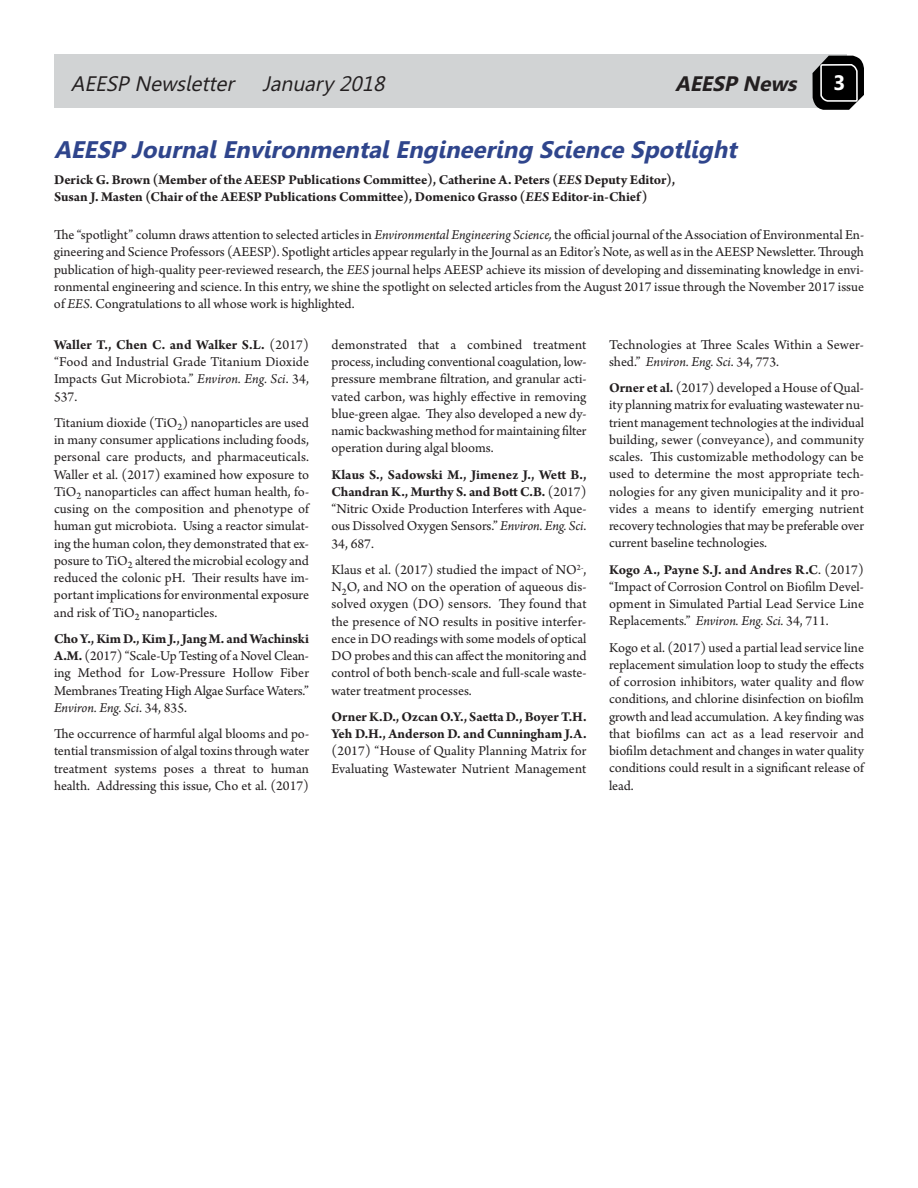
<style>
.page{position:relative;width:918px;height:1188px;background:#fff}
.page>*{position:absolute;margin:0;border:0;box-sizing:border-box;transform-origin:0 0}
.t1{font:italic 700 24px "Leelawadee";color:#2f458c}
.t2{font:italic 21px "Leelawadee";color:#231f20}
.t3{font:italic 700 21px "Leelawadee";color:#231f20}
.t4{font:700 21px "Leelawadee";color:#fff}
.t5{font:14.25px/17.2px "Arno Pro";color:#231f20;text-align:justify}
.t6{font:700 14.25px/17.2px "Arno Pro";color:#231f20}
.s1{font-style:italic}
.s2{font-weight:700}
</style>
<div class="page">
<div style="left:54px;top:54px;width:793px;height:54px;background:#d1d3d4"></div>
<svg style="left:813px;top:56px;width:51px;height:54px"></svg>
<h2 class="t2" style="left:71px;top:75px;width:319px">AEESP Newsletter January 2018</h2>
<h2 class="t3" style="left:675px;top:75px;width:127px">AEESP News</h2>
<h2 class="t4" style="left:833px;top:74px;width:14px">3</h2>
<h1 class="t1" style="left:54px;top:140px;width:689px">AEESP Journal Environmental Engineering Science Spotlight</h1>
<p class="t6" style="left:54px;top:173px;width:623px">Derick G. Brown (Member of the AEESP Publications Committee), Catherine A. Peters (<span class="s1">EES</span> Deputy Editor),<br>Susan J. Masten (Chair of the AEESP Publications Committee), Domenico Grasso (<span class="s1">EES</span> Editor-in-Chief)</p>
<p class="t5" style="left:54px;top:228px;width:812px">The “spotlight” column draws attention to selected articles in <span class="s1">Environmental Engineering Science,</span> the official journal of the Association of Environmental En&shy;gineering and Science Professors (AEESP). Spotlight articles appear regularly in the Journal as an Editor’s Note, as well as in the AEESP Newsletter. Through publication of high-quality peer-reviewed research, the <span class="s1">EES</span> journal helps AEESP achieve its mission of developing and disseminating knowledge in envi&shy;ronmental engineering and science. In this entry, we shine the spotlight on selected articles from the August 2017 issue through the November 2017 issue of <span class="s1">EES</span>. Congratulations to all whose work is highlighted.</p>
<p class="t5" style="left:54px;top:337px;width:257px"><span class="s2">Waller T., Chen C. and Walker S.L.</span> (2017) “Food and Industrial Grade Titanium Dioxide Impacts Gut Microbiota.” <span class="s1">Environ. Eng. Sci</span>. 34, 537.</p>
<p class="t5" style="left:54px;top:415px;width:257px">Titanium dioxide (TiO<sub>2</sub>) nanoparticles are used in many consumer applications including foods, personal care products, and pharmaceuticals.<br>Waller et al. (2017) examined how exposure to TiO<sub>2</sub> nanoparticles can affect human health, fo&shy;cusing on the composition and phenotype of human gut microbiota. Using a reactor simulat&shy;ing the human colon, they demonstrated that ex&shy;posure to TiO<sub>2</sub> altered the microbial ecology and reduced the colonic pH. Their results have im&shy;portant implications for environmental exposure and risk of TiO<sub>2</sub> nanoparticles.</p>
<p class="t5" style="left:54px;top:631px;width:257px"><span class="s2">Cho Y., Kim D., Kim J., Jang M. and Wachinski A.M.</span> (2017) “Scale-Up Testing of a Novel Clean&shy;ing Method for Low-Pressure Hollow Fiber Membranes Treating High Algae Surface Waters.” <span class="s1">Environ. Eng. Sci</span>. 34, 835.</p>
<p class="t5" style="left:54px;top:726px;width:257px">The occurrence of harmful algal blooms and po&shy;tential transmission of algal toxins through water treatment systems poses a threat to human health. Addressing this issue, Cho et al. (2017)</p>
<p class="t5" style="left:332px;top:337px;width:257px">demonstrated that a combined treatment process, including conventional coagulation, low&shy;pressure membrane filtration, and granular acti&shy;vated carbon, was highly effective in removing blue-green algae. They also developed a new dy&shy;namic backwashing method for maintaining filter operation during algal blooms.</p>
<p class="t5" style="left:332px;top:467px;width:257px"><span class="s2">Klaus S., Sadowski M., Jimenez J., Wett B., Chandran K., Murthy S. and Bott C.B.</span> (2017) “Nitric Oxide Production Interferes with Aque&shy;ous Dissolved Oxygen Sensors.” <span class="s1">Environ. Eng. Sci</span>.<br>34, 687.</p>
<p class="t5" style="left:331px;top:562px;width:257px">Klaus et al. (2017) studied the impact of NO<sup>2-</sup>, N<sub>2</sub>O, and NO on the operation of aqueous dis&shy;solved oxygen (DO) sensors. They found that the presence of NO results in positive interfer&shy;ence in DO readings with some models of optical DO probes and this can affect the monitoring and control of both bench-scale and full-scale waste&shy;water treatment processes.</p>
<p class="t6" style="left:331px;top:709px;width:257px">Orner K.D., Ozcan O.Y., Saetta D., Boyer T.H.<br>Yeh D.H., Anderson D. and Cunningham J.A.</p>
<p class="t5" style="left:331px;top:744px;width:257px">(2017) “House of Quality Planning Matrix for<br>Evaluating Wastewater Nutrient Management</p>
<p class="t5" style="left:609px;top:337px;width:256px">Technologies at Three Scales Within a Sewer&shy;shed.” <span class="s1">Environ. Eng. Sci</span>. 34, 773.</p>
<p class="t5" style="left:609px;top:381px;width:257px"><span class="s2">Orner et al.</span> (2017) developed a House of Qual&shy;ity planning matrix for evaluating wastewater nu&shy;trient management technologies at the individual building, sewer (conveyance), and community scales. This customizable methodology can be used to determine the most appropriate tech&shy;nologies for any given municipality and it pro&shy;vides a means to identify emerging nutrient recovery technologies that may be preferable over current baseline technologies.</p>
<p class="t5" style="left:609px;top:562px;width:257px"><span class="s2">Kogo A., Payne S.J. and Andres R.C</span>. (2017) “Impact of Corrosion Control on Biofilm Devel&shy;opment in Simulated Partial Lead Service Line Replacements.” <span class="s1">Environ. Eng. Sci.</span> 34, 711.</p>
<p class="t5" style="left:609px;top:640px;width:257px">Kogo et al. (2017) used a partial lead service line replacement simulation loop to study the effects of corrosion inhibitors, water quality and flow conditions, and chlorine disinfection on biofilm growth and lead accumulation. A key finding was that biofilms can act as a lead reservoir and biofilm detachment and changes in water quality conditions could result in a significant release of lead.</p>
</div>
